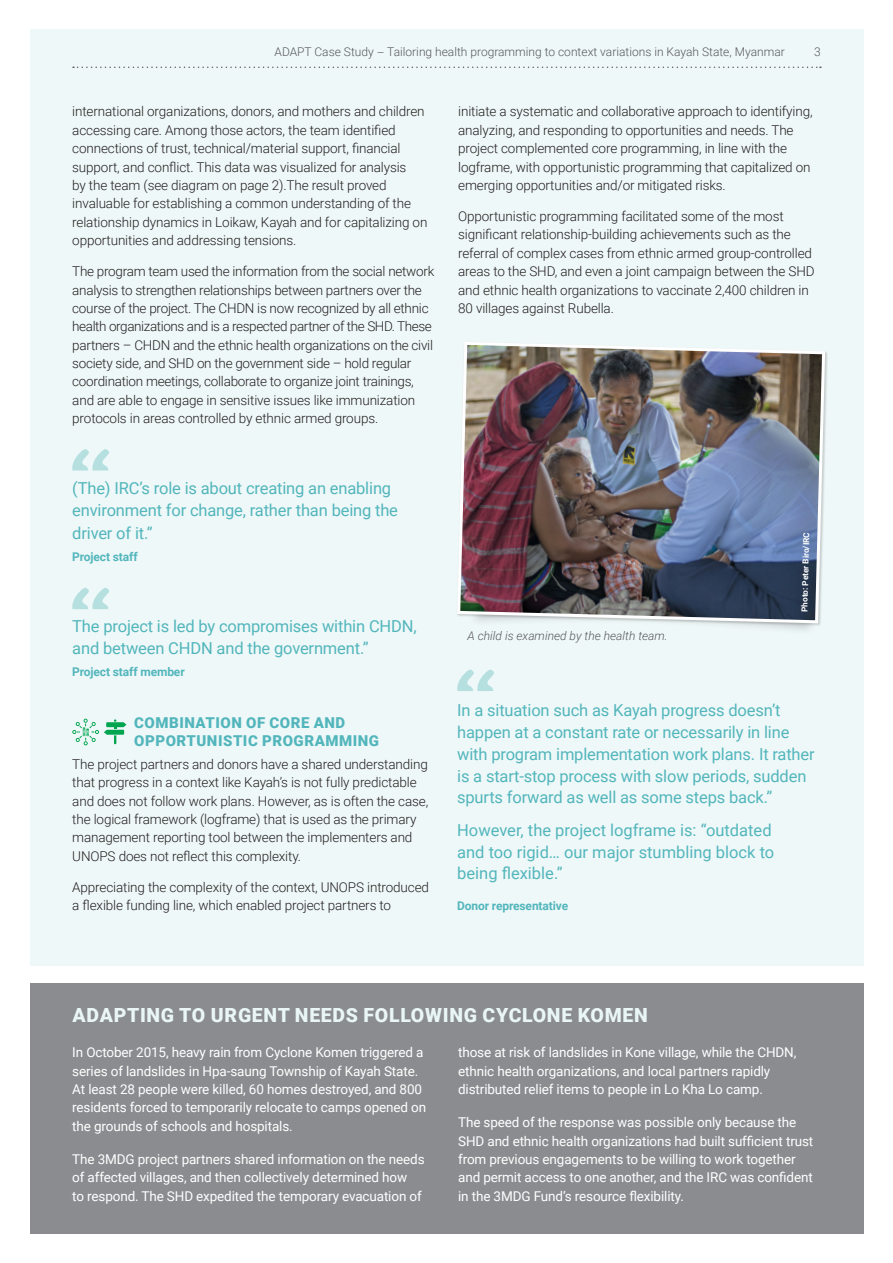
<style>
.page{position:relative;width:893px;height:1263px;background:#fff}
.page>*{position:absolute;margin:0;border:0;box-sizing:border-box;transform-origin:0 0}
.t1{font:900 19.5px "Roboto";letter-spacing:.035em;color:#e9f6f5}
.t2{font:16.5px/21.8px "Roboto";letter-spacing:-.01em;color:#52b6bc}
.t3{font:900 15px/18px "Roboto";letter-spacing:.035em;color:#52b6bc}
.t4{font:300 13.5px/18.3px "Roboto";letter-spacing:-.01em;color:#231f20}
.t5{font:13.5px/18.3px "Roboto";letter-spacing:-.01em;color:#fff}
.t6{font:300 12px "Roboto";color:#57585a}
.t7{font:700 12px "Roboto";letter-spacing:-.01em;color:#52b6bc}
.t8{font:italic 300 12px "Roboto";color:#57585a}
.t9{font:700 8.25px "Roboto";color:#fff}
</style>
<div class="page">
<div style="left:30px;top:30px;width:833px;height:936px;background:#eff8f8"></div>
<svg style="left:73px;top:67px;width:748px;height:1px"></svg>
<div style="left:30px;top:983px;width:833px;height:250px;background:#8a8c8f"></div>
<svg style="left:72px;top:449px;width:37px;height:21px"></svg>
<svg style="left:72px;top:587px;width:37px;height:22px"></svg>
<img style="left:457px;top:342px;width:370px;height:283px">
<svg style="left:457px;top:669px;width:37px;height:22px"></svg>
<svg style="left:72px;top:719px;width:55px;height:26px"></svg>
<p class="t6" style="left:275px;top:43px;width:512px">ADAPT Case Study – Tailoring health programming to context variations in Kayah State, Myanmar</p>
<p class="t6" style="left:814px;top:43px;width:8px">3</p>
<p class="t4" style="left:72px;top:102px;width:357px">international organizations, donors, and mothers and children accessing care. Among those actors, the team identified connections of trust, technical/material support, financial support, and conflict. This data was visualized for analysis<br>by the team (see diagram on page 2).The result proved invaluable for establishing a common understanding of the relationship dynamics in Loikaw, Kayah and for capitalizing on opportunities and addressing tensions.</p>
<p class="t4" style="left:72px;top:262px;width:364px">The program team used the information from the social network analysis to strengthen relationships between partners over the course of the project. The CHDN is now recognized by all ethnic health organizations and is a respected partner of the SHD. These partners – CHDN and the ethnic health organizations on the civil society side, and SHD on the government side – hold regular coordination meetings, collaborate to organize joint trainings, and are able to engage in sensitive issues like immunization protocols in areas controlled by ethnic armed groups.</p>
<p class="t2" style="left:72px;top:476px;width:327px;line-height:22.5px">(The) IRC’s role is about creating an enabling environment for change, rather than being the driver of it.”</p>
<p class="t7" style="left:72px;top:548px;width:67px">Project staff</p>
<p class="t2" style="left:72px;top:614px;width:346px;line-height:22.5px">The project is led by compromises within CHDN, and between CHDN and the government.”</p>
<p class="t7" style="left:72px;top:664px;width:114px">Project staff member</p>
<p class="t3" style="left:134px;top:713px;width:246px">COMBINATION OF CORE AND<br>OPPORTUNISTIC PROGRAMMING</p>
<p class="t4" style="left:72px;top:754px;width:357px">The project partners and donors have a shared understanding that progress in a context like Kayah’s is not fully predictable and does not follow work plans. However, as is often the case, the logical framework (logframe) that is used as the primary management reporting tool between the implementers and UNOPS does not reflect this complexity.</p>
<p class="t4" style="left:72px;top:877px;width:358px">Appreciating the complexity of the context, UNOPS introduced a flexible funding line, which enabled project partners to</p>
<p class="t4" style="left:458px;top:102px;width:356px">initiate a systematic and collaborative approach to identifying, analyzing, and responding to opportunities and needs. The project complemented core programming, in line with the logframe, with opportunistic programming that capitalized on emerging opportunities and/or mitigated risks.</p>
<p class="t4" style="left:458px;top:207px;width:358px">Opportunistic programming facilitated some of the most significant relationship-building achievements such as the referral of complex cases from ethnic armed group-controlled areas to the SHD, and even a joint campaign between the SHD and ethnic health organizations to vaccinate 2,400 children in 80 villages against Rubella.</p>
<p class="t8" style="left:468px;top:627px;width:202px">A child is examined by the health team.</p>
<p class="t9" style="left:798px;top:611px;width:81px;rotate:-88deg">Photo: Peter Biro/IRC</p>
<p class="t2" style="left:457px;top:699px;width:359px">In a situation such as Kayah progress doesn’t happen at a constant rate or necessarily in line with program implementation work plans. It rather is a start-stop process with slow periods, sudden spurts forward as well as some steps back.”</p>
<p class="t2" style="left:457px;top:818px;width:319px">However, the project logframe is: “outdated and too rigid… our major stumbling block to being flexible.”</p>
<p class="t7" style="left:457px;top:897px;width:113px">Donor representative</p>
<h1 class="t1" style="left:73px;top:1002px;width:577px">ADAPTING TO URGENT NEEDS FOLLOWING CYCLONE KOMEN</h1>
<p class="t5" style="left:72px;top:1043px;width:355px">In October 2015, heavy rain from Cyclone Komen triggered a series of landslides in Hpa-saung Township of Kayah State.<br>At least 28 people were killed, 60 homes destroyed, and 800 residents forced to temporarily relocate to camps opened on the grounds of schools and hospitals.</p>
<p class="t5" style="left:72px;top:1149px;width:354px">The 3MDG project partners shared information on the needs of affected villages, and then collectively determined how<br>to respond. The SHD expedited the temporary evacuation of</p>
<p class="t5" style="left:458px;top:1043px;width:340px">those at risk of landslides in Kone village, while the CHDN, ethnic health organizations, and local partners rapidly distributed relief items to people in Lo Kha Lo camp.</p>
<p class="t5" style="left:458px;top:1113px;width:357px">The speed of the response was possible only because the SHD and ethnic health organizations had built sufficient trust from previous engagements to be willing to work together and permit access to one another, and the IRC was confident in the 3MDG Fund’s resource flexibility.</p>
</div>
